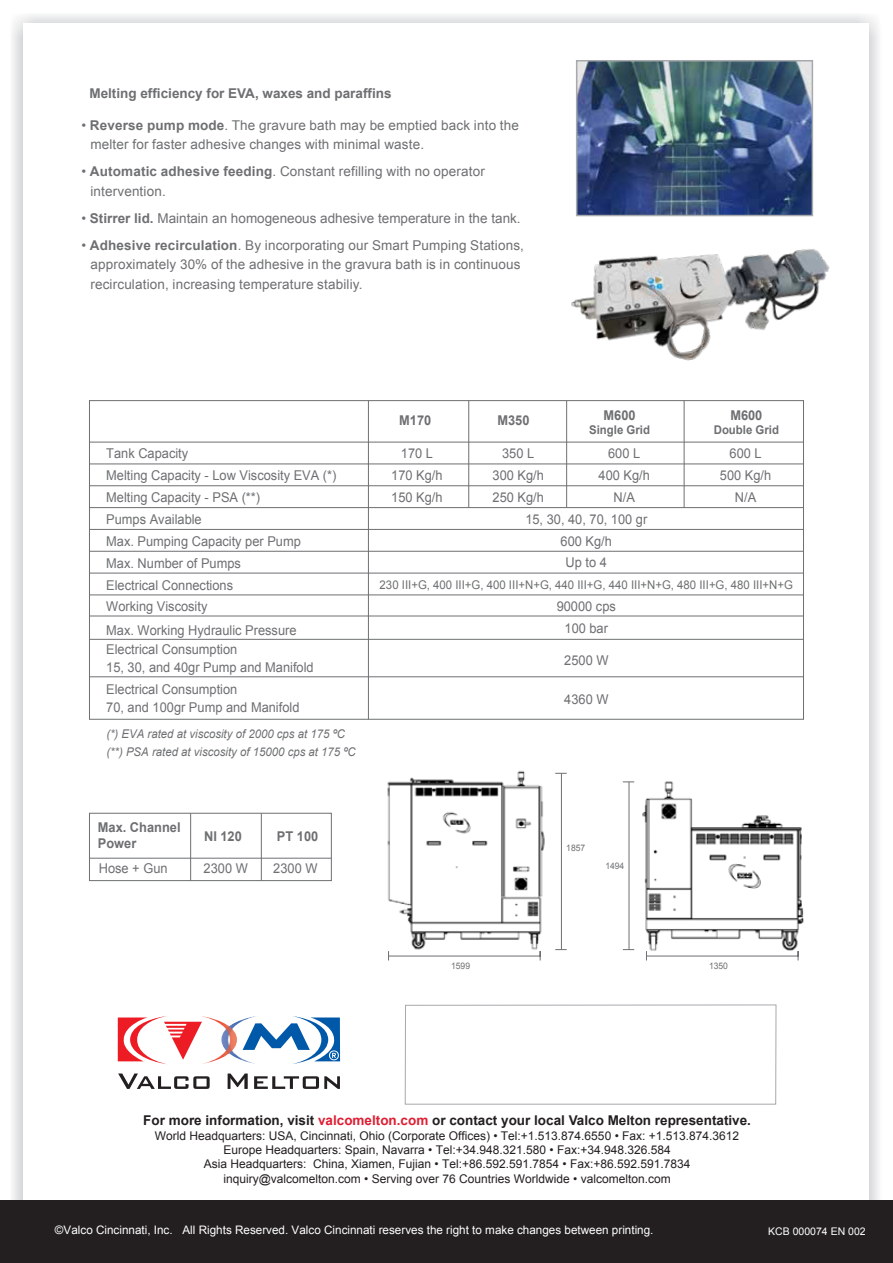
<style>
.page{position:relative;width:893px;height:1263px;background:#fff}
.page>*{position:absolute;margin:0;border:0;box-sizing:border-box;transform-origin:0 0}
.t1{font:13.5px/21.9px "Arial";color:#6d6f71;text-align:center;scale:.95 1}
.t2{font:13.5px/19.5px "Arial";color:#6d6f71}
.t3{font:700 13.5px "Arial";color:#231f20}
.t4{font:700 13.5px/16.2px "Arial";color:#6d6f71;scale:.95 1}
.t5{font:700 13.5px "Arial";color:#6d6f71}
.t6{font:12px/14.4px "Arial";color:#231f20;text-align:center}
.t7{font:italic 12px/18px "Arial";color:#6d6f71;scale:.95 1}
.t8{font:12px "Arial";color:#6d6f71;scale:.95 1}
.t9{font:700 12px "Arial";color:#6d6f71;scale:.95 1}
.t10{font:11.7px "Arial";color:#fff}
.t11{font:10.5px "Arial";color:#fff}
.t12{font:9px "Arial";color:#6d6f71;scale:.95 1}
.s1{font-weight:700}
.s2{color:#de1e33}
</style>
<div class="page">
<div style="left:0;top:1200px;width:893px;height:63px;background:#231f20"></div>
<hr style="left:368px;top:401px;width:1px;height:318px;background:#6d6f71">
<hr style="left:468px;top:401px;width:1px;height:107px;background:#6d6f71">
<hr style="left:566px;top:401px;width:1px;height:107px;background:#6d6f71">
<hr style="left:684px;top:401px;width:1px;height:107px;background:#6d6f71">
<hr style="left:89px;top:442px;width:714px;height:1px;background:#6d6f71">
<hr style="left:89px;top:464px;width:714px;height:1px;background:#6d6f71">
<hr style="left:89px;top:485px;width:714px;height:1px;background:#6d6f71">
<hr style="left:89px;top:507px;width:714px;height:1px;background:#6d6f71">
<hr style="left:89px;top:529px;width:714px;height:1px;background:#6d6f71">
<hr style="left:89px;top:551px;width:714px;height:1px;background:#6d6f71">
<hr style="left:89px;top:573px;width:714px;height:1px;background:#6d6f71">
<hr style="left:89px;top:595px;width:714px;height:1px;background:#6d6f71">
<hr style="left:89px;top:616px;width:714px;height:1px;background:#6d6f71">
<hr style="left:89px;top:639px;width:714px;height:1px;background:#6d6f71">
<hr style="left:89px;top:676px;width:714px;height:1px;background:#6d6f71">
<svg style="left:89px;top:813px;width:243px;height:68px"></svg>
<hr style="left:89px;top:858px;width:242px;height:1px;background:#6d6f71">
<hr style="left:190px;top:813px;width:1px;height:67px;background:#6d6f71">
<hr style="left:261px;top:813px;width:1px;height:67px;background:#6d6f71">
<img style="left:579px;top:63px;width:231px;height:101px">
<div style="left:576px;top:60px;width:237px;height:156px;border:2px solid #a7a9ac"></div>
<img style="left:534px;top:164px;width:336px;height:272px">
<img style="left:387px;top:771px;width:175px;height:180px">
<img style="left:628px;top:781px;width:176px;height:170px">
<hr style="left:561px;top:773px;width:1px;height:176px;background:#6d6f71">
<svg style="left:555px;top:949px;width:12px;height:1px"></svg>
<hr style="left:629px;top:782px;width:1px;height:167px;background:#6d6f71">
<svg style="left:388px;top:950px;width:153px;height:11px"></svg>
<svg style="left:646px;top:950px;width:153px;height:11px"></svg>
<img style="left:237px;top:1019px;width:6px;height:42px">
<img style="left:202px;top:1016px;width:35px;height:48px">
<svg style="left:118px;top:1073px;width:222px;height:16px"></svg>
<svg style="left:118px;top:1016px;width:84px;height:48px"></svg>
<svg style="left:243px;top:1016px;width:97px;height:48px"></svg>
<div style="left:405px;top:1005px;width:371px;height:99px;border:1px solid #a7a9ac"></div>
<p class="t5" style="left:89px;top:84px;width:304px">Melting efficiency for EVA, waxes and paraffins</p>
<p class="t2" style="left:90px;top:115px;width:430px;text-indent:-9px">• <span class="s1">Reverse pump mode</span>. The gravure bath may be emptied back into the melter for faster adhesive changes with minimal waste.</p>
<p class="t2" style="left:90px;top:162px;width:396px;text-indent:-9px">• <span class="s1">Automatic adhesive feeding</span>. Constant refilling with no operator intervention.</p>
<p class="t2" style="left:81px;top:208px;width:441px">• <span class="s1">Stirrer lid.</span> Maintain an homogeneous adhesive temperature in the tank.</p>
<p class="t2" style="left:90px;top:235px;width:435px;text-indent:-9px">• <span class="s1">Adhesive recirculation</span>. By incorporating our Smart Pumping Stations, approximately 30% of the adhesive in the gravura bath is in continuous recirculation, increasing temperature stabiliy.</p>
<p class="t4" style="left:399px;top:412px;width:35px">M170</p>
<p class="t4" style="left:497px;top:412px;width:35px">M350</p>
<p class="t4" style="left:604px;top:408px;width:35px">M600</p>
<p class="t9" style="left:589px;top:421px;width:66px">Single Grid</p>
<p class="t4" style="left:730px;top:408px;width:35px">M600</p>
<p class="t9" style="left:714px;top:421px;width:70px">Double Grid</p>
<p class="t1" style="left:106px;top:443px;width:244px;text-align:left">Tank Capacity<br>Melting Capacity - Low Viscosity EVA (*)<br>Melting Capacity - PSA (**)<br>Pumps Available<br>Max. Pumping Capacity per Pump<br>Max. Number of Pumps<br>Electrical Connections<br>Working Viscosity</p>
<p class="t1" style="left:106px;top:620px;width:202px;line-height:19.5px;text-align:left">Max. Working Hydraulic Pressure<br>Electrical Consumption</p>
<p class="t1" style="left:106px;top:657px;width:220px;text-align:left">15, 30, and 40gr Pump and Manifold<br>Electrical Consumption</p>
<p class="t1" style="left:106px;top:697px;width:205px">70, and 100gr Pump and Manifold</p>
<p class="t7" style="left:106px;top:725px;width:264px">(*) EVA rated at viscosity of 2000 cps at 175 ºC (**) PSA rated at viscosity of 15000 cps at 175 ºC</p>
<p class="t1" style="left:391px;top:443px;width:56px">170 L<br>170 Kg/h<br>150 Kg/h</p>
<p class="t1" style="left:493px;top:443px;width:56px">350 L<br>300 Kg/h<br>250 Kg/h</p>
<p class="t1" style="left:598px;top:443px;width:56px">600 L<br>400 Kg/h<br>N/A</p>
<p class="t1" style="left:720px;top:443px;width:56px">600 L<br>500 Kg/h<br>N/A</p>
<p class="t1" style="left:525px;top:508px;width:130px">15, 30, 40, 70, 100 gr<br>600 Kg/h<br>Up to 4</p>
<p class="t8" style="left:380px;top:577px;width:437px">230 III+G, 400 III+G, 400 III+N+G, 440 III+G, 440 III+N+G, 480 III+G, 480 III+N+G</p>
<p class="t1" style="left:557px;top:596px;width:64px">90000 cps<br>100 bar</p>
<p class="t1" style="left:564px;top:650px;width:48px">2500 W</p>
<p class="t1" style="left:564px;top:689px;width:48px">4360 W</p>
<p class="t4" style="left:98px;top:819px;width:89px">Max. Channel<br>Power</p>
<p class="t4" style="left:204px;top:829px;width:41px">NI 120</p>
<p class="t4" style="left:277px;top:829px;width:45px">PT 100</p>
<p class="t1" style="left:99px;top:857px;width:74px">Hose + Gun</p>
<p class="t1" style="left:204px;top:857px;width:48px">2300 W</p>
<p class="t1" style="left:273px;top:857px;width:48px">2300 W</p>
<p class="t12" style="left:566px;top:842px;width:22px">1857</p>
<p class="t12" style="left:605px;top:860px;width:22px">1494</p>
<p class="t12" style="left:451px;top:960px;width:22px">1599</p>
<p class="t12" style="left:709px;top:960px;width:22px">1350</p>
<p class="t3" style="left:143px;top:1111px;width:609px">For more information, visit <span class="s2">valcomelton.com</span> or contact your local Valco Melton representative.</p>
<p class="t6" style="left:155px;top:1128px;width:586px">World Headquarters: USA, Cincinnati, Ohio (Corporate Offices) • Tel:+1.513.874.6550 • Fax: +1.513.874.3612<br>Europe Headquarters: Spain, Navarra • Tel:+34.948.321.580 • Fax:+34.948.326.584<br>Asia Headquarters: China, Xiamen, Fujian • Tel:+86.592.591.7854 • Fax:+86.592.591.7834 inquiry@valcomelton.com • Serving over 76 Countries Worldwide • valcomelton.com</p>
<p class="t10" style="left:55px;top:1222px;width:600px">©Valco Cincinnati, Inc. All Rights Reserved. Valco Cincinnati reserves the right to make changes between printing.</p>
<p class="t11" style="left:768px;top:1224px;width:99px">KCB 000074 EN 002</p>
</div>
